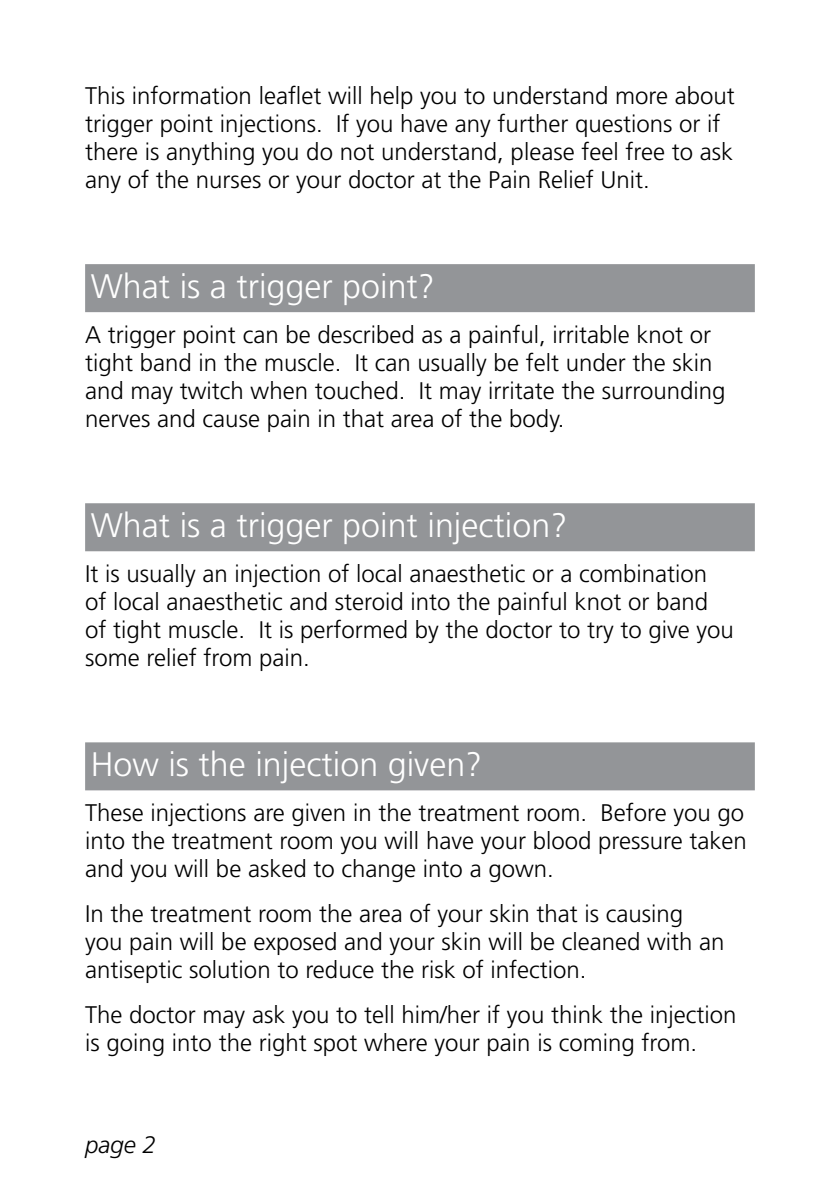
<style>
.page{position:relative;width:840px;height:1191px;background:#fff}
.page>*{position:absolute;margin:0;border:0;box-sizing:border-box;transform-origin:0 0}
.t1{font:300 34px "Frutiger";color:#fff}
.t2{font:300 24px/28px "Frutiger";color:#000}
.t3{font:italic 300 24px "Frutiger";color:#000}
</style>
<div class="page">
<div style="left:85px;top:264px;width:669px;height:48px;background:#939598"></div>
<div style="left:85px;top:503px;width:669px;height:48px;background:#939598"></div>
<div style="left:85px;top:742px;width:669px;height:48px;background:#939598"></div>
<p class="t2" style="left:85px;top:82px;width:651px">This information leaflet will help you to understand more about trigger point injections. If you have any further questions or if there is anything you do not understand, please feel free to ask any of the nurses or your doctor at the Pain Relief Unit.</p>
<h1 class="t1" style="left:91px;top:267px;width:345px">What is a trigger point?</h1>
<p class="t2" style="left:85px;top:321px;width:641px">A trigger point can be described as a painful, irritable knot or tight band in the muscle. It can usually be felt under the skin and may twitch when touched. It may irritate the surrounding nerves and cause pain in that area of the body.</p>
<h1 class="t1" style="left:91px;top:506px;width:478px">What is a trigger point injection?</h1>
<p class="t2" style="left:85px;top:560px;width:650px">It is usually an injection of local anaesthetic or a combination of local anaesthetic and steroid into the painful knot or band of tight muscle. It is performed by the doctor to try to give you some relief from pain.</p>
<h1 class="t1" style="left:91px;top:745px;width:393px">How is the injection given?</h1>
<p class="t2" style="left:85px;top:799px;width:663px;text-align:justify">These injections are given in the treatment room. Before you go into the treatment room you will have your blood pressure taken and you will be asked to change into a gown.</p>
<p class="t2" style="left:85px;top:900px;width:640px">In the treatment room the area of your skin that is causing you pain will be exposed and your skin will be cleaned with an antiseptic solution to reduce the risk of infection.</p>
<p class="t2" style="left:85px;top:1001px;width:652px">The doctor may ask you to tell him/her if you think the injection is going into the right spot where your pain is coming from.</p>
<p class="t3" style="left:85px;top:1131px;width:72px">page 2</p>
</div>
